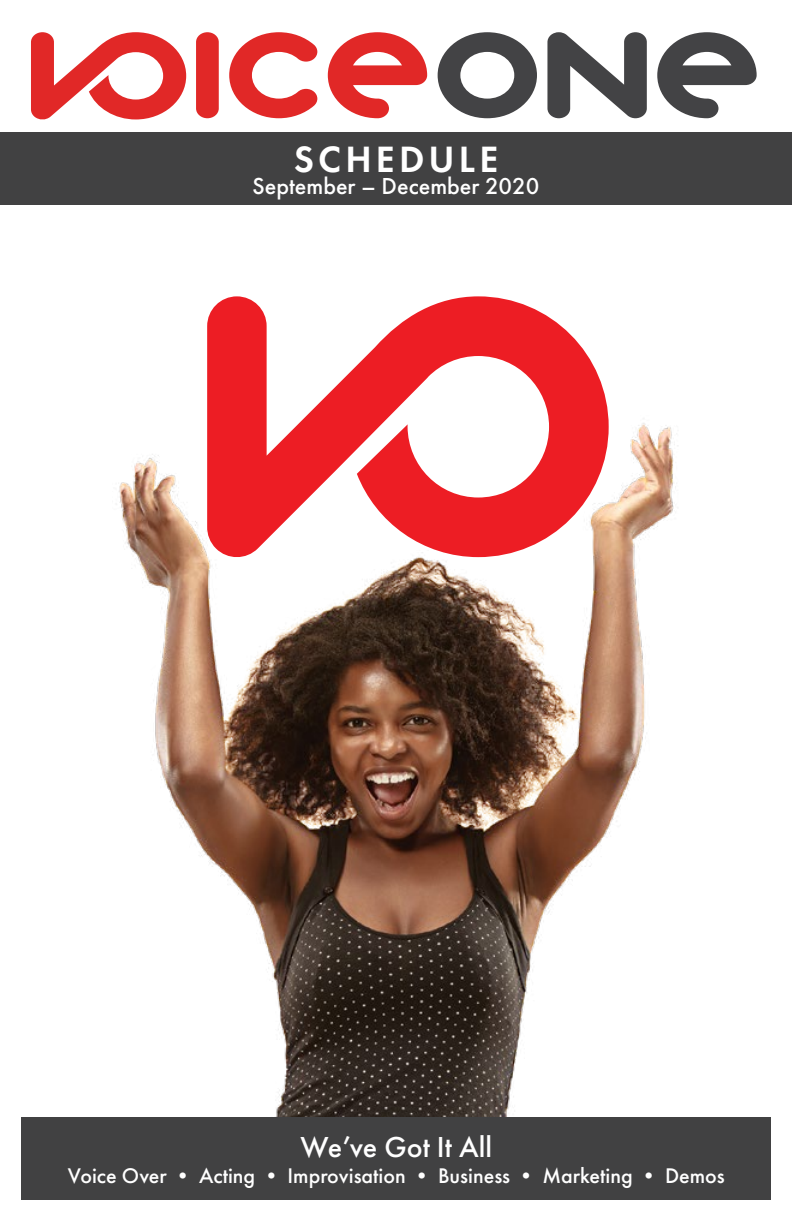
<style>
.page{position:relative;width:792px;height:1224px;background:#fff}
.page>*{position:absolute;margin:0;border:0;box-sizing:border-box;transform-origin:0 0}
.t1{font:600 38px "Futura PT";letter-spacing:.11em;color:#fff}
.t2{font:500 30px "Futura PT";color:#fff}
.t3{font:500 24px "Futura PT";color:#fff}
.t4{font:500 22px "Futura PT";color:#fff}
</style>
<div class="page">
<img style="left:116px;top:423px;width:562px;height:694px">
<svg style="left:207px;top:296px;width:402px;height:264px;fill:#ed1d24"></svg>
<svg style="left:438px;top:32px;width:99px;height:86px"></svg>
<svg style="left:547px;top:32px;width:100px;height:86px"></svg>
<svg style="left:657px;top:32px;width:100px;height:86px"></svg>
<svg style="left:196px;top:32px;width:23px;height:86px;background:#e23534"></svg>
<svg style="left:229px;top:32px;width:88px;height:86px"></svg>
<svg style="left:328px;top:32px;width:99px;height:86px"></svg>
<svg style="left:31px;top:32px;width:155px;height:88px"></svg>
<div style="left:21px;top:1117px;width:750px;height:83px;background:#414142"></div>
<div style="left:0;top:132px;width:792px;height:72px;background:#414142"></div>
<h1 class="t1" style="left:294px;top:135px;width:206px">SCHEDULE</h1>
<p class="t3" style="left:252px;top:171px;width:289px">September – December 2020</p>
<h2 class="t2" style="left:301px;top:1129px;width:193px">We’ve Got It All</h2>
<p class="t4" style="left:68px;top:1163px;width:658px">Voice Over • Acting • Improvisation • Business • Marketing • Demos</p>
</div>
